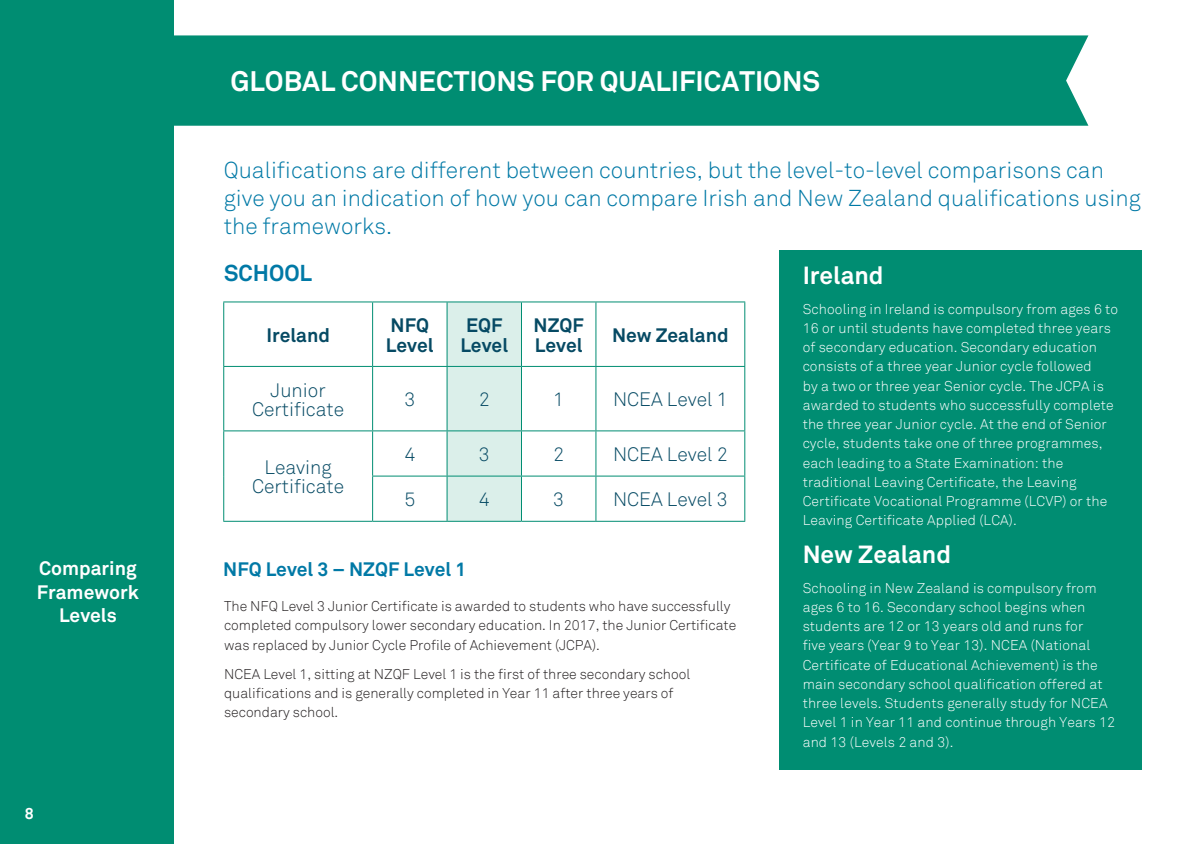
<style>
.page{position:relative;width:1191px;height:844px;background:#fff}
.page>*{position:absolute;margin:0;border:0;box-sizing:border-box;transform-origin:0 0}
.t1{font:700 28px "Akkurat";color:#fff}
.body_new{font:700 24.5px "Akkurat";color:#fff}
.Heading{font:300 22.75px/28px "Akkurat";color:#0079a6}
.t2{font:700 22.75px "Akkurat";color:#0079a6}
.body_new-2{font:300 19.25px/19.2px "Akkurat";color:#064a64;text-align:center}
.body_new-3{font:700 19.25px/19.2px "Akkurat";color:#064a64}
.t3{font:700 19.25px/23.1px "Akkurat";color:#fff;text-align:center}
.body_new-4{font:700 19.25px "Akkurat";color:#0079a6}
.t4{font:700 15.75px "Akkurat";color:#fff}
.body_new-5{font:300 14px/19.2px "Akkurat";letter-spacing:.01em;color:#fff}
.body_new-6{font:300 14px/19.2px "Akkurat";color:#231f20}
</style>
<div class="page">
<div style="left:0;top:0;width:174px;height:843px;background:#008d72"></div>
<div style="left:779px;top:250px;width:362px;height:519px;background:#008d72"></div>
<div style="left:174px;top:35px;width:914px;height:91px;background:#008d72"></div>
<div style="left:447px;top:302px;width:74px;height:218px;background:#dbefea"></div>
<hr style="left:223px;top:301px;width:149px;height:1px;background:#008d72">
<hr style="left:223px;top:302px;width:1px;height:64px;background:#008d72">
<hr style="left:372px;top:301px;width:75px;height:1px;background:#008d72">
<hr style="left:372px;top:302px;width:1px;height:64px;background:#008d72">
<hr style="left:447px;top:301px;width:74px;height:1px;background:#008d72">
<hr style="left:446px;top:302px;width:1px;height:64px;background:#008d72">
<hr style="left:521px;top:301px;width:75px;height:1px;background:#008d72">
<hr style="left:521px;top:302px;width:1px;height:64px;background:#008d72">
<hr style="left:596px;top:301px;width:149px;height:1px;background:#008d72">
<hr style="left:595px;top:302px;width:1px;height:64px;background:#008d72">
<hr style="left:744px;top:302px;width:1px;height:64px;background:#008d72">
<hr style="left:223px;top:366px;width:149px;height:1px;background:#008d72">
<hr style="left:223px;top:367px;width:1px;height:63px;background:#008d72">
<hr style="left:372px;top:366px;width:75px;height:1px;background:#008d72">
<hr style="left:372px;top:367px;width:1px;height:63px;background:#008d72">
<hr style="left:447px;top:366px;width:74px;height:1px;background:#008d72">
<hr style="left:446px;top:367px;width:1px;height:63px;background:#008d72">
<hr style="left:521px;top:366px;width:75px;height:1px;background:#008d72">
<hr style="left:521px;top:367px;width:1px;height:63px;background:#008d72">
<hr style="left:596px;top:366px;width:149px;height:1px;background:#008d72">
<hr style="left:595px;top:367px;width:1px;height:63px;background:#008d72">
<hr style="left:744px;top:367px;width:1px;height:63px;background:#008d72">
<hr style="left:223px;top:430px;width:149px;height:1px;background:#008d72">
<hr style="left:223px;top:431px;width:1px;height:45px;background:#008d72">
<hr style="left:223px;top:476px;width:1px;height:44px;background:#008d72">
<hr style="left:223px;top:520px;width:149px;height:1px;background:#008d72">
<hr style="left:372px;top:430px;width:75px;height:1px;background:#008d72">
<hr style="left:372px;top:431px;width:1px;height:44px;background:#008d72">
<hr style="left:447px;top:430px;width:74px;height:1px;background:#008d72">
<hr style="left:446px;top:431px;width:1px;height:44px;background:#008d72">
<hr style="left:521px;top:430px;width:75px;height:1px;background:#008d72">
<hr style="left:521px;top:431px;width:1px;height:44px;background:#008d72">
<hr style="left:596px;top:430px;width:149px;height:1px;background:#008d72">
<hr style="left:595px;top:431px;width:1px;height:44px;background:#008d72">
<hr style="left:744px;top:431px;width:1px;height:44px;background:#008d72">
<hr style="left:372px;top:475px;width:75px;height:1px;background:#008d72">
<hr style="left:372px;top:476px;width:1px;height:44px;background:#008d72">
<hr style="left:447px;top:475px;width:74px;height:1px;background:#008d72">
<hr style="left:446px;top:476px;width:1px;height:44px;background:#008d72">
<hr style="left:521px;top:475px;width:75px;height:1px;background:#008d72">
<hr style="left:521px;top:476px;width:1px;height:44px;background:#008d72">
<hr style="left:596px;top:475px;width:149px;height:1px;background:#008d72">
<hr style="left:595px;top:476px;width:1px;height:44px;background:#008d72">
<hr style="left:744px;top:476px;width:1px;height:44px;background:#008d72">
<hr style="left:372px;top:520px;width:75px;height:1px;background:#008d72">
<hr style="left:447px;top:520px;width:74px;height:1px;background:#008d72">
<hr style="left:521px;top:520px;width:75px;height:1px;background:#008d72">
<hr style="left:596px;top:520px;width:149px;height:1px;background:#008d72">
<p class="t3" style="left:37px;top:557px;width:104px">Comparing<br>Framework<br>Levels</p>
<p class="t4" style="left:25px;top:803px;width:10px">8</p>
<p class="t1" style="left:230px;top:64px;width:591px">GLOBAL CONNECTIONS FOR QUALIFICATIONS</p>
<p class="Heading" style="left:224px;top:157px;width:918px">Qualifications are different between countries, but the level-to-level comparisons can give you an indication of how you can compare Irish and New Zealand qualifications using the frameworks.</p>
<p class="t2" style="left:224px;top:258px;width:90px">SCHOOL</p>
<p class="body_new" style="left:802px;top:260px;width:82px">Ireland</p>
<p class="body_new-5" style="left:802px;top:299px;width:317px">Schooling in Ireland is compulsory from ages 6 to 16 or until students have completed three years of secondary education. Secondary education consists of a three year Junior cycle followed<br>by a two or three year Senior cycle. The JCPA is awarded to students who successfully complete the three year Junior cycle. At the end of Senior cycle, students take one of three programmes, each leading to a State Examination: the traditional Leaving Certificate, the Leaving Certificate Vocational Programme (LCVP) or the Leaving Certificate Applied (LCA).</p>
<p class="body_new" style="left:802px;top:539px;width:150px">New Zealand</p>
<p class="body_new-5" style="left:802px;top:578px;width:314px">Schooling in New Zealand is compulsory from ages 6 to 16. Secondary school begins when students are 12 or 13 years old and runs for<br>five years (Year 9 to Year 13). NCEA (National Certificate of Educational Achievement) is the main secondary school qualification offered at three levels. Students generally study for NCEA Level 1 in Year 11 and continue through Years 12 and 13 (Levels 2 and 3).</p>
<p class="body_new-3" style="left:266px;top:325px;width:65px">Ireland</p>
<p class="body_new-3" style="left:386px;top:316px;width:49px">NFQ<br>Level</p>
<p class="body_new-3" style="left:460px;top:316px;width:49px">EQF<br>Level</p>
<p class="body_new-3" style="left:533px;top:316px;width:52px">NZQF<br>Level</p>
<p class="body_new-3" style="left:612px;top:325px;width:118px">New Zealand</p>
<p class="body_new-2" style="left:252px;top:380px;width:93px">Junior<br>Certificate</p>
<p class="body_new-2" style="left:404px;top:390px;width:12px">3</p>
<p class="body_new-2" style="left:479px;top:390px;width:12px">2</p>
<p class="body_new-2" style="left:553px;top:390px;width:12px">1</p>
<p class="body_new-2" style="left:613px;top:390px;width:116px">NCEA Level 1</p>
<p class="body_new-2" style="left:404px;top:445px;width:12px">4</p>
<p class="body_new-2" style="left:479px;top:445px;width:12px">3</p>
<p class="body_new-2" style="left:553px;top:445px;width:12px">2</p>
<p class="body_new-2" style="left:613px;top:445px;width:116px">NCEA Level 2</p>
<p class="body_new-2" style="left:404px;top:490px;width:12px">5</p>
<p class="body_new-2" style="left:479px;top:490px;width:12px">4</p>
<p class="body_new-2" style="left:553px;top:490px;width:12px">3</p>
<p class="body_new-2" style="left:613px;top:490px;width:116px">NCEA Level 3</p>
<p class="body_new-2" style="left:252px;top:458px;width:93px">Leaving<br>Certificate</p>
<p class="body_new-4" style="left:223px;top:557px;width:244px">NFQ Level 3 – NZQF Level 1</p>
<p class="body_new-6" style="left:224px;top:596px;width:513px">The NFQ Level 3 Junior Certificate is awarded to students who have successfully completed compulsory lower secondary education. In 2017, the Junior Certificate was replaced by Junior Cycle Profile of Achievement (JCPA).</p>
<p class="body_new-6" style="left:224px;top:664px;width:468px">NCEA Level 1, sitting at NZQF Level 1 is the first of three secondary school qualifications and is generally completed in Year 11 after three years of secondary school.</p>
</div>
